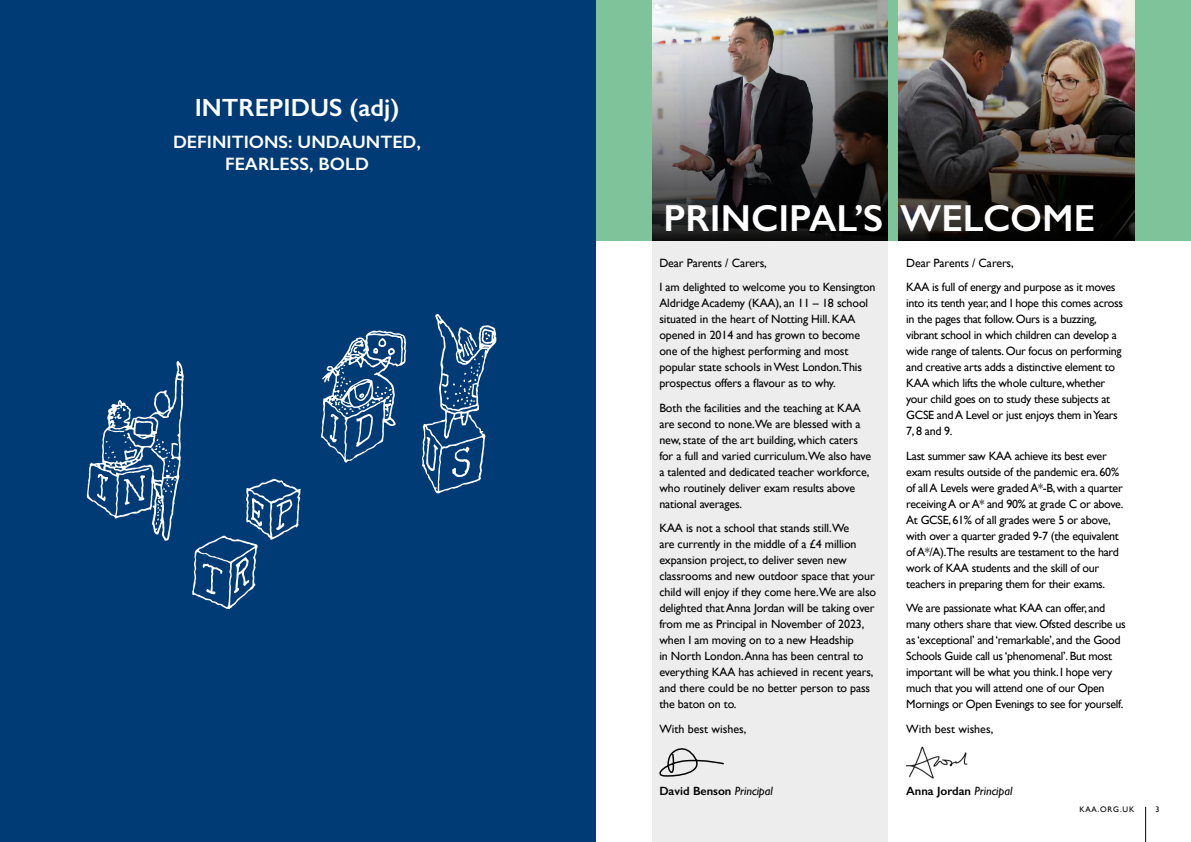
<style>
.page{position:relative;width:1191px;height:842px;background:#fff}
.page>*{position:absolute;margin:0;border:0;box-sizing:border-box;transform-origin:0 0}
.t1{font:600 37.8px "Gill Sans";color:#fff}
.t2{font:600 25px "Gill Sans";color:#fff}
.t3{font:600 18px/21.6px "Gill Sans";color:#fff;text-align:center}
.t4{font:12px/16px "Gill Sans";letter-spacing:-.025em;color:#000}
.t5{font:600 12px "Gill Sans";color:#000}
.t6{font:12px "Gill Sans";color:#000}
.t7{font:8px "Gill Sans";letter-spacing:.1em;color:#000}
.s1{font-weight:400;font-style:italic}
</style>
<div class="page">
<div style="left:652px;top:173px;width:235px;height:669px;background:#ededed"></div>
<div style="left:595px;top:0;width:596px;height:241px;background:#7ec39a"></div>
<div style="left:0;top:0;width:595px;height:842px;background:#003b75"></div>
<hr style="left:1145px;top:807px;width:1px;height:35px;background:#000">
<svg style="left:659px;top:748px;width:65px;height:29px"></svg>
<svg style="left:87px;top:361px;width:97px;height:180px"></svg>
<svg style="left:321px;top:330px;width:85px;height:133px"></svg>
<svg style="left:421px;top:314px;width:76px;height:180px"></svg>
<svg style="left:192px;top:479px;width:109px;height:130px"></svg>
<img style="left:899px;top:0;width:235px;height:18px">
<img style="left:652px;top:0;width:235px;height:18px">
<img style="left:906px;top:746px;width:62px;height:32px">
<svg style="left:652px;top:18px;width:235px;height:223px;background:#545152"></svg>
<img style="left:899px;top:18px;width:235px;height:223px">
<h2 class="t2" style="left:195px;top:92px;width:206px">INTREPIDUS (adj)</h2>
<h3 class="t3" style="left:173px;top:131px;width:249px">DEFINITIONS: UNDAUNTED,<br>FEARLESS, BOLD</h3>
<h1 class="t1" style="left:663px;top:195px;width:433px">PRINCIPAL’S WELCOME</h1>
<p class="t4" style="left:659px;top:250px;width:218px;line-height:24.5px">Dear Parents / Carers,<br>I am delighted to welcome you to Kensington</p>
<p class="t4" style="left:659px;top:295px;width:210px">Aldridge Academy (KAA), an 11 – 18 school situated in the heart of Notting Hill. KAA opened in 2014 and has grown to become one of the highest performing and most popular state schools in West London.This prospectus offers a flavour as to why.</p>
<p class="t4" style="left:659px;top:400px;width:213px">Both the facilities and the teaching at KAA are second to none.We are blessed with a new, state of the art building, which caters for a full and varied curriculum.We also have a talented and dedicated teacher workforce, who routinely deliver exam results above national averages.</p>
<p class="t4" style="left:659px;top:520px;width:218px">KAA is not a school that stands still.We<br>are currently in the middle of a £4 million expansion project, to deliver seven new classrooms and new outdoor space that your child will enjoy if they come here.We are also delighted that Anna Jordan will be taking over from me as Principal in November of 2023, when I am moving on to a new Headship<br>in North London.Anna has been central to everything KAA has achieved in recent years, and there could be no better person to pass the baton on to.</p>
<p class="t4" style="left:906px;top:250px;width:211px;line-height:24.5px">Dear Parents / Carers,<br>KAA is full of energy and purpose as it moves</p>
<p class="t4" style="left:906px;top:295px;width:218px">into its tenth year, and I hope this comes across in the pages that follow. Ours is a buzzing, vibrant school in which children can develop a wide range of talents. Our focus on performing and creative arts adds a distinctive element to KAA which lifts the whole culture, whether your child goes on to study these subjects at GCSE and A Level or just enjoys them in Years 7, 8 and 9.</p>
<p class="t4" style="left:906px;top:448px;width:219px">Last summer saw KAA achieve its best ever exam results outside of the pandemic era. 60% of all A Levels were graded A*-B, with a quarter receiving A or A* and 90% at grade C or above.<br>At GCSE, 61% of all grades were 5 or above, with over a quarter graded 9-7 (the equivalent of A*/A).The results are testament to the hard work of KAA students and the skill of our teachers in preparing them for their exams.</p>
<p class="t4" style="left:906px;top:600px;width:221px">We are passionate what KAA can offer, and many others share that view. Ofsted describe us as ‘exceptional’ and ‘remarkable’, and the Good Schools Guide call us ‘phenomenal’. But most important will be what you think. I hope very much that you will attend one of our Open Mornings or Open Evenings to see for yourself.</p>
<p class="t6" style="left:659px;top:722px;width:89px">With best wishes,</p>
<p class="t6" style="left:906px;top:722px;width:89px">With best wishes,</p>
<p class="t5" style="left:659px;top:783px;width:115px">David Benson <span class="s1">Principal</span></p>
<p class="t5" style="left:906px;top:783px;width:108px">Anna Jordan <span class="s1">Principal</span></p>
<p class="t7" style="left:1079px;top:805px;width:56px">KAA.ORG.UK</p>
<p class="t7" style="left:1155px;top:805px;width:5px">3</p>
</div>
